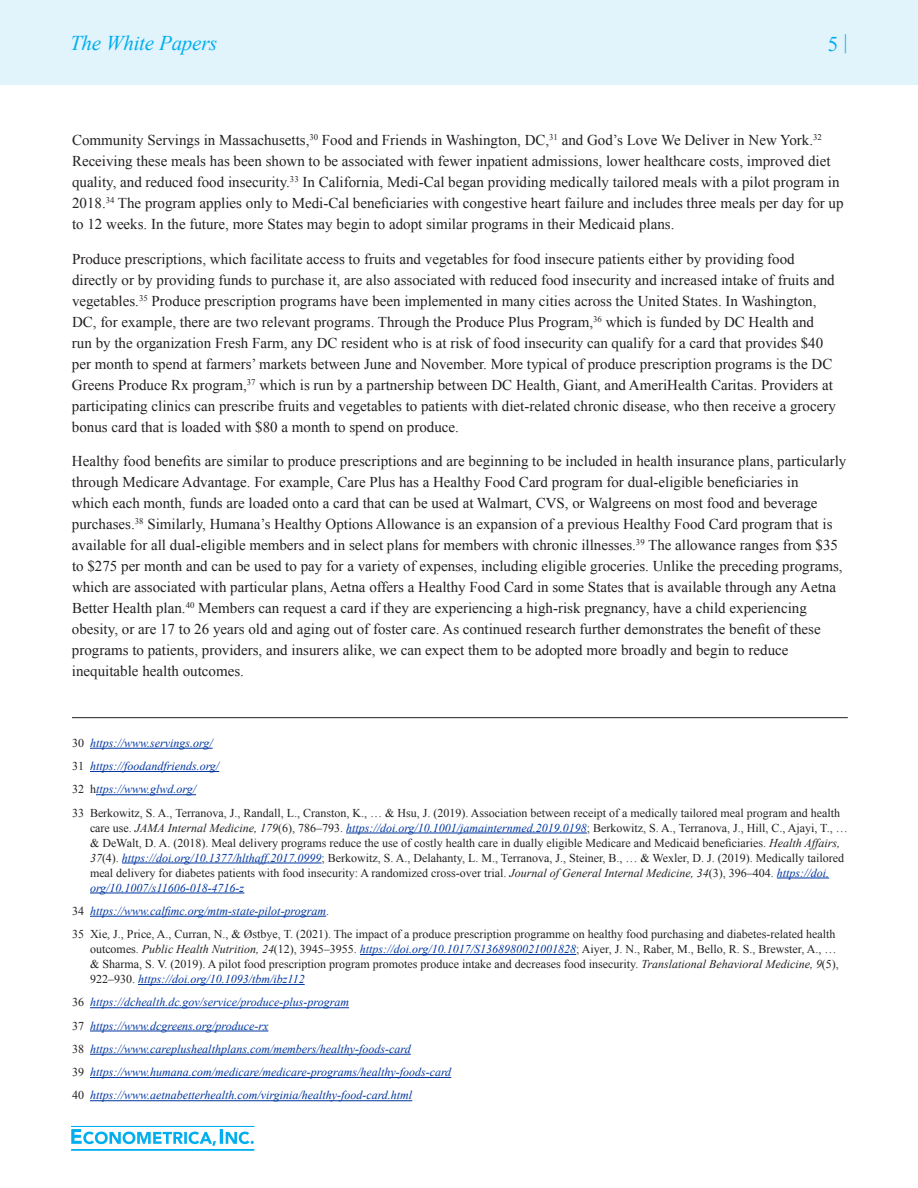
<style>
.page{position:relative;width:918px;height:1188px;background:#fff}
.page>*{position:absolute;margin:0;border:0;box-sizing:border-box;transform-origin:0 0}
.t1{font:italic 21px "Times New Roman";letter-spacing:-.01em;color:#00aeef}
.t2{font:21px "Times New Roman";color:#00aeef}
.Body{font:15px/21px "Times New Roman";color:#231f20}
.Footnote{font:12px/15px "Times New Roman";color:#231f20}
.Footnote-2{font:italic 12px "Times New Roman";color:#0036a0}
.s1{font-style:normal;color:#231f20}
.s2{font-style:italic}
.s3{font-style:italic;color:#0036a0}
</style>
<div class="page">
<div style="left:0;top:0;width:918px;height:84px;background:#e1f4fc"></div>
<svg style="left:71px;top:1129px;width:183px;height:17px"></svg>
<hr style="left:71px;top:1149px;width:183px;height:2px;background:#00aeef">
<hr style="left:71px;top:1126px;width:183px;height:1px;background:#00aeef">
<hr style="left:72px;top:717px;width:776px;height:1px;background:#231f20">
<hr style="left:90px;top:748px;width:123px;height:1px;background:#0036a0">
<hr style="left:90px;top:771px;width:129px;height:1px;background:#0036a0">
<hr style="left:96px;top:794px;width:100px;height:1px;background:#0036a0">
<hr style="left:346px;top:833px;width:241px;height:1px;background:#0036a0">
<hr style="left:122px;top:863px;width:200px;height:1px;background:#0036a0">
<hr style="left:777px;top:878px;width:52px;height:1px;background:#0036a0">
<hr style="left:90px;top:893px;width:154px;height:1px;background:#0036a0">
<hr style="left:90px;top:916px;width:236px;height:1px;background:#0036a0">
<hr style="left:360px;top:954px;width:216px;height:1px;background:#0036a0">
<hr style="left:138px;top:984px;width:167px;height:1px;background:#0036a0">
<hr style="left:90px;top:1007px;width:259px;height:1px;background:#0036a0">
<hr style="left:90px;top:1031px;width:178px;height:1px;background:#0036a0">
<hr style="left:90px;top:1054px;width:321px;height:1px;background:#0036a0">
<hr style="left:90px;top:1077px;width:361px;height:1px;background:#0036a0">
<hr style="left:90px;top:1100px;width:322px;height:1px;background:#0036a0">
<h1 class="t1" style="left:70px;top:28px;width:149px">The White Papers</h1>
<h1 class="t2" style="left:828px;top:29px;width:21px">5 |</h1>
<p class="Body" style="left:72px;top:130px;width:773px">Community Servings in Massachusetts,<sup>30</sup> Food and Friends in Washington, DC,<sup>31</sup> and God’s Love We Deliver in New York.<sup>32<br></sup>Receiving these meals has been shown to be associated with fewer inpatient admissions, lower healthcare costs, improved diet quality, and reduced food insecurity.<sup>33</sup> In California, Medi-Cal began providing medically tailored meals with a pilot program in 2018.<sup>34</sup> The program applies only to Medi-Cal beneficiaries with congestive heart failure and includes three meals per day for up to 12 weeks. In the future, more States may begin to adopt similar programs in their Medicaid plans.</p>
<p class="Body" style="left:72px;top:248px;width:765px">Produce prescriptions, which facilitate access to fruits and vegetables for food insecure patients either by providing food directly or by providing funds to purchase it, are also associated with reduced food insecurity and increased intake of fruits and vegetables.<sup>35</sup> Produce prescription programs have been implemented in many cities across the United States. In Washington, DC, for example, there are two relevant programs. Through the Produce Plus Program,<sup>36</sup> which is funded by DC Health and run by the organization Fresh Farm, any DC resident who is at risk of food insecurity can qualify for a card that provides $40 per month to spend at farmers’ markets between June and November. More typical of produce prescription programs is the DC Greens Produce Rx program,<sup>37</sup> which is run by a partnership between DC Health, Giant, and AmeriHealth Caritas. Providers at participating clinics can prescribe fruits and vegetables to patients with diet-related chronic disease, who then receive a grocery bonus card that is loaded with $80 a month to spend on produce.</p>
<p class="Body" style="left:72px;top:451px;width:776px">Healthy food benefits are similar to produce prescriptions and are beginning to be included in health insurance plans, particularly through Medicare Advantage. For example, Care Plus has a Healthy Food Card program for dual-eligible beneficiaries in<br>which each month, funds are loaded onto a card that can be used at Walmart, CVS, or Walgreens on most food and beverage purchases.<sup>38</sup> Similarly, Humana’s Healthy Options Allowance is an expansion of a previous Healthy Food Card program that is available for all dual-eligible members and in select plans for members with chronic illnesses.<sup>39</sup> The allowance ranges from $35 to $275 per month and can be used to pay for a variety of expenses, including eligible groceries. Unlike the preceding programs, which are associated with particular plans, Aetna offers a Healthy Food Card in some States that is available through any Aetna Better Health plan.<sup>40</sup> Members can request a card if they are experiencing a high-risk pregnancy, have a child experiencing obesity, or are 17 to 26 years old and aging out of foster care. As continued research further demonstrates the benefit of these programs to patients, providers, and insurers alike, we can expect them to be adopted more broadly and begin to reduce inequitable health outcomes.</p>
<p class="Footnote-2" style="left:72px;top:735px;width:142px"><span class="s1">30</span> https://www.servings.org/</p>
<p class="Footnote-2" style="left:72px;top:758px;width:149px"><span class="s1">31</span> https://foodandfriends.org/</p>
<p class="Footnote-2" style="left:72px;top:781px;width:126px"><span class="s1">32 h</span>ttps://www.glwd.org/</p>
<p class="Footnote" style="left:90px;top:805px;width:759px;text-indent:-18px">33 Berkowitz, S. A., Terranova, J., Randall, L., Cranston, K., … &amp; Hsu, J. (2019). Association between receipt of a medically tailored meal program and health care use. <span class="s2">JAMA Internal Medicine, 179</span>(6), 786–793. <span class="s3">https://doi.org/10.1001/jamainternmed.2019.0198</span>; Berkowitz, S. A., Terranova, J., Hill, C., Ajayi, T., … &amp; DeWalt, D. A. (2018). Meal delivery programs reduce the use of costly health care in dually eligible Medicare and Medicaid beneficiaries. <span class="s2">Health Affairs, 37</span>(4). <span class="s3">https://doi.org/10.1377/hlthaff.2017.0999</span>; Berkowitz, S. A., Delahanty, L. M., Terranova, J., Steiner, B., … &amp; Wexler, D. J. (2019). Medically tailored meal delivery for diabetes patients with food insecurity: A randomized cross-over trial. <span class="s2">Journal of General Internal Medicine, 34</span>(3), 396–404. <span class="s3">https://doi. org/10.1007/s11606-018-4716-z</span></p>
<p class="Footnote-2" style="left:72px;top:903px;width:259px"><span class="s1">34</span> https://www.calfimc.org/mtm-state-pilot-program<span class="s1">.</span></p>
<p class="Footnote" style="left:90px;top:926px;width:750px;text-indent:-18px">35 Xie, J., Price, A., Curran, N., &amp; Østbye, T. (2021). The impact of a produce prescription programme on healthy food purchasing and diabetes-related health outcomes. <span class="s2">Public Health Nutrition, 24</span>(12), 3945–3955. <span class="s3">https://doi.org/10.1017/S1368980021001828</span>; Aiyer, J. N., Raber, M., Bello, R. S., Brewster, A., … &amp; Sharma, S. V. (2019). A pilot food prescription program promotes produce intake and decreases food insecurity. <span class="s2">Translational Behavioral Medicine, 9</span>(5), 922–930. <span class="s3">https://doi.org/10.1093/tbm/ibz112</span></p>
<p class="Footnote-2" style="left:72px;top:994px;width:279px"><span class="s1">36</span> https://dchealth.dc.gov/service/produce-plus-program</p>
<p class="Footnote-2" style="left:72px;top:1017px;width:198px"><span class="s1">37</span> https://www.dcgreens.org/produce-rx</p>
<p class="Footnote-2" style="left:72px;top:1041px;width:340px"><span class="s1">38</span> https://www.careplushealthplans.com/members/healthy-foods-card</p>
<p class="Footnote-2" style="left:72px;top:1064px;width:381px"><span class="s1">39</span> https://www.humana.com/medicare/medicare-programs/healthy-foods-card</p>
<p class="Footnote-2" style="left:72px;top:1087px;width:342px"><span class="s1">40</span> https://www.aetnabetterhealth.com/virginia/healthy-food-card.html</p>
</div>
